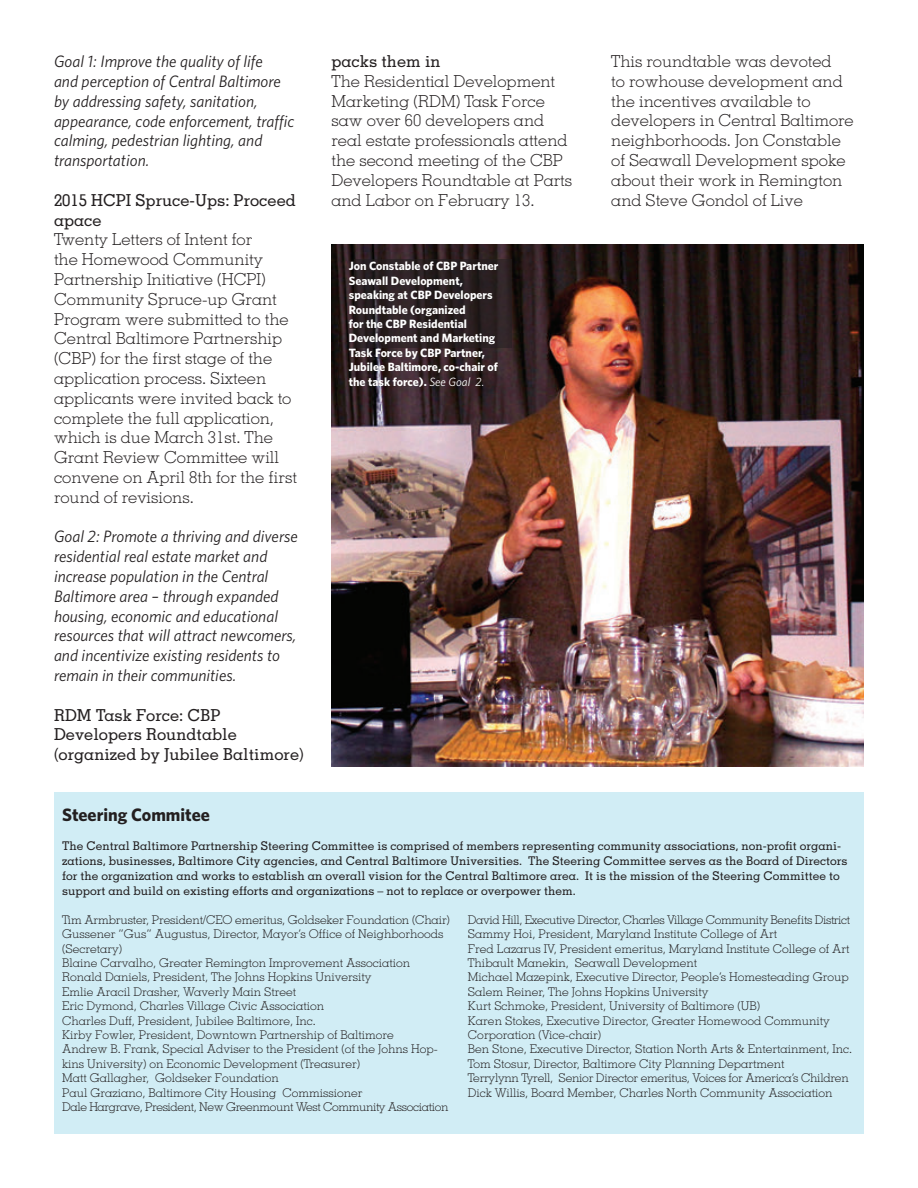
<style>
.page{position:relative;width:918px;height:1188px;background:#fff}
.page>*{position:absolute;margin:0;border:0;box-sizing:border-box;transform-origin:0 0}
.t1{font:700 18px "Whitney";color:#231f20}
.t2{font:300 16.5px/19.8px "Memphis";color:#231f20}
.t3{font:italic 16.5px/19.8px "Whitney";color:#231f20}
.t4{font:500 16.5px/19.8px "Memphis";color:#231f20}
.t5{font:300 12px/14.4px "Memphis";color:#231f20}
.t6{font:500 12px/15px "Memphis";color:#231f20}
.t7{font:700 12px/14.4px "Whitney";color:#fff}
.s1{font-weight:400;font-style:italic}
</style>
<div class="page">
<div style="left:54px;top:792px;width:810px;height:342px;background:#d1edf5"></div>
<img style="left:332px;top:245px;width:532px;height:522px">
<svg style="left:354px;top:259px;width:157px;height:88px;background:#292021"></svg>
<h2 class="t3" style="left:54px;top:51px;width:242px">Goal 1: Improve the quality of life<br>and perception of Central Baltimore by addressing safety, sanitation, appearance, code enforcement, traffic calming, pedestrian lighting, and transportation.</h2>
<h2 class="t4" style="left:54px;top:190px;width:244px">2015 HCPI Spruce-Ups: Proceed apace</h2>
<p class="t2" style="left:54px;top:229px;width:244px">Twenty Letters of Intent for<br>the Homewood Community<br>Partnership Initiative (HCPI)<br>Community Spruce-up Grant<br>Program were submitted to the<br>Central Baltimore Partnership (CBP) for the first stage of the application process. Sixteen applicants were invited back to complete the full application, which is due March 31st. The<br>Grant Review Committee will convene on April 8th for the first round of revisions.</p>
<p class="t3" style="left:54px;top:526px;width:245px">Goal 2: Promote a thriving and diverse residential real estate market and increase population in the Central Baltimore area – through expanded housing, economic and educational resources that will attract newcomers, and incentivize existing residents to remain in their communities.</p>
<h2 class="t4" style="left:54px;top:705px;width:251px">RDM Task Force: CBP<br>Developers Roundtable (organized by Jubilee Baltimore)</h2>
<h2 class="t4" style="left:332px;top:51px;width:111px">packs them in</h2>
<h2 class="t2" style="left:332px;top:71px;width:242px">The Residential Development<br>Marketing (RDM) Task Force saw over 60 developers and real estate professionals attend the second meeting of the CBP<br>Developers Roundtable at Parts and Labor on February 13.</h2>
<p class="t7" style="left:349px;top:259px;width:151px">Jon Constable of CBP Partner<br>Seawall Development, speaking at CBP Developers<br>Roundtable (organized<br>for the CBP Residential<br>Development and Marketing<br>Task Force by CBP Partner,<br>Jubilee Baltimore, co-chair of the task force). <span class="s1">See Goal 2.</span></p>
<h2 class="t2" style="left:611px;top:51px;width:244px">This roundtable was devoted<br>to rowhouse development and the incentives available to developers in Central Baltimore neighborhoods. Jon Constable of Seawall Development spoke about their work in Remington and Steve Gondol of Live</h2>
<h1 class="t1" style="left:62px;top:804px;width:149px">Steering Commitee</h1>
<p class="t6" style="left:62px;top:838px;width:787px">The Central Baltimore Partnership Steering Committee is comprised of members representing community associations, non-profit organi&shy;zations, businesses, Baltimore City agencies, and Central Baltimore Universities. The Steering Committee serves as the Board of Directors for the organization and works to establish an overall vision for the Central Baltimore area. It is the mission of the Steering Committee to support and build on existing efforts and organizations – not to replace or overpower them.</p>
<p class="t5" style="left:62px;top:912px;width:389px">Tim Armbruster, President/CEO emeritus, Goldseker Foundation (Chair)<br>Gussener “Gus” Augustus, Director, Mayor’s Office of Neighborhoods (Secretary)<br>Blaine Carvalho, Greater Remington Improvement Association Ronald Daniels, President, The Johns Hopkins University<br>Emlie Aracil Drasher, Waverly Main Street<br>Eric Dymond, Charles Village Civic Association<br>Charles Duff, President, Jubilee Baltimore, Inc.<br>Kirby Fowler, President, Downtown Partnership of Baltimore<br>Andrew B. Frank, Special Adviser to the President (of the Johns Hop&shy;kins University) on Economic Development (Treasurer)<br>Matt Gallagher, Goldseker Foundation<br>Paul Graziano, Baltimore City Housing Commissioner<br>Dale Hargrave, President, New Greenmount West Community Association</p>
<p class="t5" style="left:468px;top:912px;width:386px">David Hill, Executive Director, Charles Village Community Benefits District Sammy Hoi, President, Maryland Institute College of Art<br>Fred Lazarus IV, President emeritus, Maryland Institute College of Art Thibault Manekin, Seawall Development<br>Michael Mazepink, Executive Director, People’s Homesteading Group Salem Reiner, The Johns Hopkins University<br>Kurt Schmoke, President, University of Baltimore (UB)<br>Karen Stokes, Executive Director, Greater Homewood Community Corporation (Vice-chair)<br>Ben Stone, Executive Director, Station North Arts &amp; Entertainment, Inc.<br>Tom Stosur, Director, Baltimore City Planning Department<br>Terrylynn Tyrell, Senior Director emeritus, Voices for America’s Children Dick Willis, Board Member, Charles North Community Association</p>
</div>
